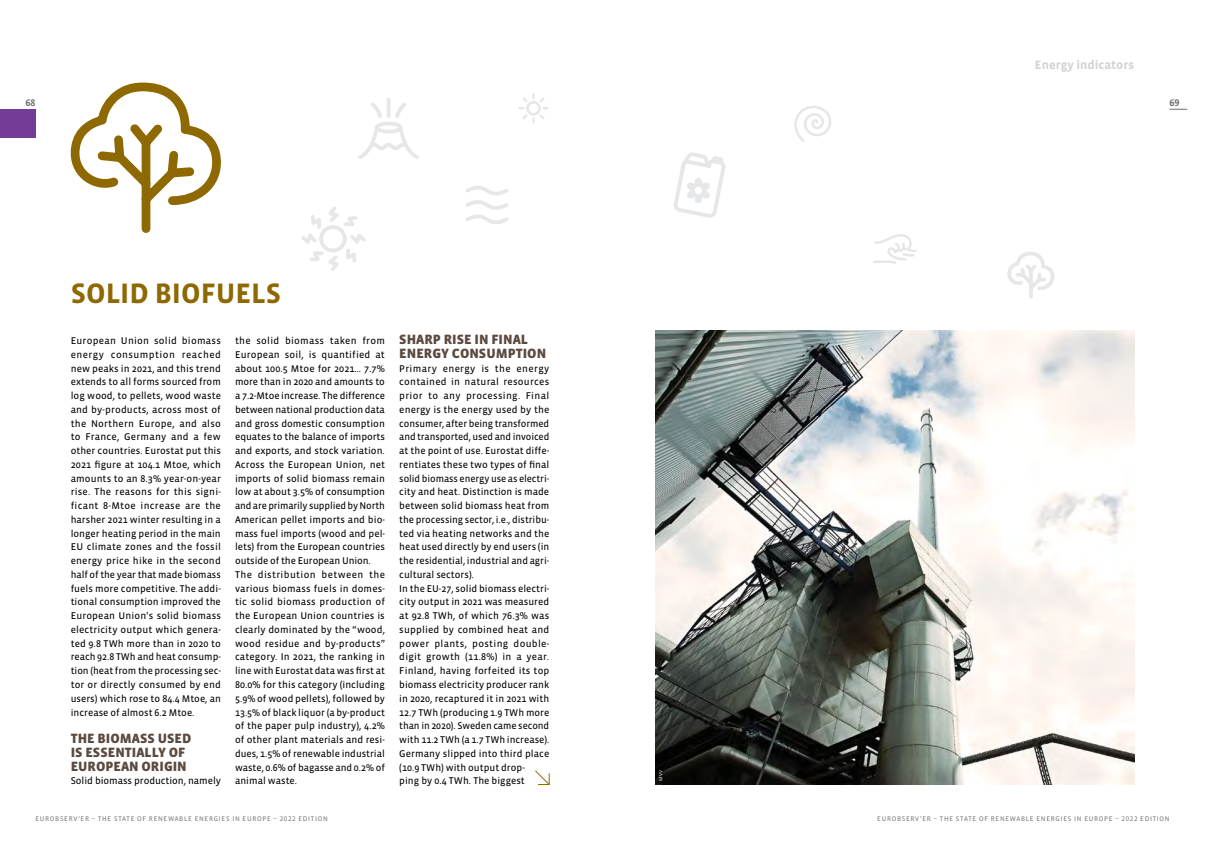
<style>
.page{position:relative;width:1205px;height:851px;background:#fff}
.page>*{position:absolute;margin:0;border:0;box-sizing:border-box;transform-origin:0 0}
.t1{font:700 28.75px "Vista Sans OT";color:#8e6800}
.t2{font:900 13.75px/13.8px "Vista Sans OT";color:#5b4a40}
.t3{font:700 12.5px "Vista Sans OT";color:#d1d3d4}
.t4{font:10px/13.8px "Vista Sans OT";color:#000}
.t5{font:700 10px "Scala Sans Caps";color:#6d6e71}
.t6{font:6.88px "Vista Sans OT";letter-spacing:.1em;color:#6d6e71}
.t7{font:5px "Scala Sans Caps";color:#fff}
</style>
<div class="page">
<div style="left:0;top:109px;width:35px;height:29px;background:#733c97"></div>
<svg style="left:1169px;top:109px;width:18px;height:1px"></svg>
<svg style="left:358px;top:98px;width:61px;height:61px"></svg>
<svg style="left:1007px;top:252px;width:48px;height:47px"></svg>
<svg style="left:873px;top:234px;width:44px;height:30px"></svg>
<svg style="left:518px;top:93px;width:31px;height:30px"></svg>
<svg style="left:465px;top:186px;width:43px;height:38px"></svg>
<svg style="left:674px;top:152px;width:52px;height:66px"></svg>
<svg style="left:301px;top:207px;width:65px;height:64px"></svg>
<svg style="left:794px;top:106px;width:37px;height:36px"></svg>
<svg style="left:535px;top:770px;width:15px;height:14px"></svg>
<svg style="left:70px;top:82px;width:151px;height:151px"></svg>
<img style="left:656px;top:330px;width:478px;height:454px">
<p class="t3" style="left:1035px;top:58px;width:101px">Energy indicators</p>
<p class="t5" style="left:25px;top:97px;width:11px">68</p>
<p class="t5" style="left:1169px;top:97px;width:11px">69</p>
<h1 class="t1" style="left:71px;top:278px;width:212px">SOLID BIOFUELS</h1>
<p class="t4" style="left:71px;top:334px;width:152px;text-align:justify">European Union solid biomass energy consumption reached new peaks in 2021, and this trend extends to all forms sourced from log wood, to pellets, wood waste and by-products, across most of the Northern Europe, and also to France, Germany and a few other countries. Eurostat put this 2021 figure at 104.1 Mtoe, which amounts to an 8.3% year-on-year rise. The reasons for this signi&shy;ficant 8-Mtoe increase are the harsher 2021 winter resulting in a longer heating period in the main EU climate zones and the fossil energy price hike in the second half of the year that made biomass fuels more competitive. The addi&shy;tional consumption improved the European Union's solid biomass electricity output which genera&shy;ted 9.8 TWh more than in 2020 to reach 92.8 TWh and heat consump&shy;tion (heat from the processing sec&shy;tor or directly consumed by end users) which rose to 84.4 Mtoe, an increase of almost 6.2 Mtoe.</p>
<h2 class="t2" style="left:71px;top:731px;width:122px">THE BIOMASS USED<br>IS ESSENTIALLY OF<br>EUROPEAN ORIGIN</h2>
<p class="t4" style="left:71px;top:774px;width:152px">Solid biomass production, namely</p>
<p class="t4" style="left:235px;top:334px;width:151px">the solid biomass taken from<br>European soil, is quantified at about 100.5 Mtoe for 2021… 7.7% more than in 2020 and amounts to a 7.2-Mtoe increase. The difference between national production data and gross domestic consumption equates to the balance of imports and exports, and stock variation.<br>Across the European Union, net imports of solid biomass remain low at about 3.5% of consumption and are primarily supplied by North<br>American pellet imports and bio&shy;mass fuel imports (wood and pel&shy;lets) from the European countries outside of the European Union.<br>The distribution between the various biomass fuels in domes&shy;tic solid biomass production of the European Union countries is clearly dominated by the “wood, wood residue and by-products” category. In 2021, the ranking in line with Eurostat data was first at<br>80.0% for this category (including<br>5.9% of wood pellets), followed by<br>13.5% of black liquor (a by-product of the paper pulp industry), 4.2% of other plant materials and resi&shy;dues, 1.5% of renewable industrial waste, 0.6% of bagasse and 0.2% of animal waste.</p>
<h2 class="t2" style="left:399px;top:333px;width:148px">SHARP RISE IN FINAL<br>ENERGY CONSUMPTION</h2>
<p class="t4" style="left:399px;top:361px;width:152px">Primary energy is the energy contained in natural resources prior to any processing. Final energy is the energy used by the consumer, after being transformed and transported, used and invoiced at the point of use. Eurostat diffe&shy;rentiates these two types of final solid biomass energy use as electri&shy;city and heat. Distinction is made between solid biomass heat from the processing sector, i.e., distribu&shy;ted via heating networks and the heat used directly by end users (in the residential, industrial and agri&shy;cultural sectors).<br>In the EU-27, solid biomass electri&shy;city output in 2021 was measured at 92.8 TWh, of which 76.3% was supplied by combined heat and power plants, posting double&shy;digit growth (11.8%) in a year.<br>Finland, having forfeited its top biomass electricity producer rank in 2020, recaptured it in 2021 with<br>12.7 TWh (producing 1.9 TWh more than in 2020). Sweden came second with 11.2 TWh (a 1.7 TWh increase).<br>Germany slipped into third place (10.9 TWh) with output drop-<br>ping by 0.4 TWh. The biggest</p>
<p class="t7" style="left:658px;top:780px;width:12px;rotate:-90deg">MVV</p>
<p class="t6" style="left:35px;top:815px;width:294px">EUROBSERV’ER – THE STATE OF RENEWABLE ENERGIES IN EUROPE – 2022 EDITION</p>
<p class="t6" style="left:877px;top:815px;width:294px">EUROBSERV’ER – THE STATE OF RENEWABLE ENERGIES IN EUROPE – 2022 EDITION</p>
</div>
